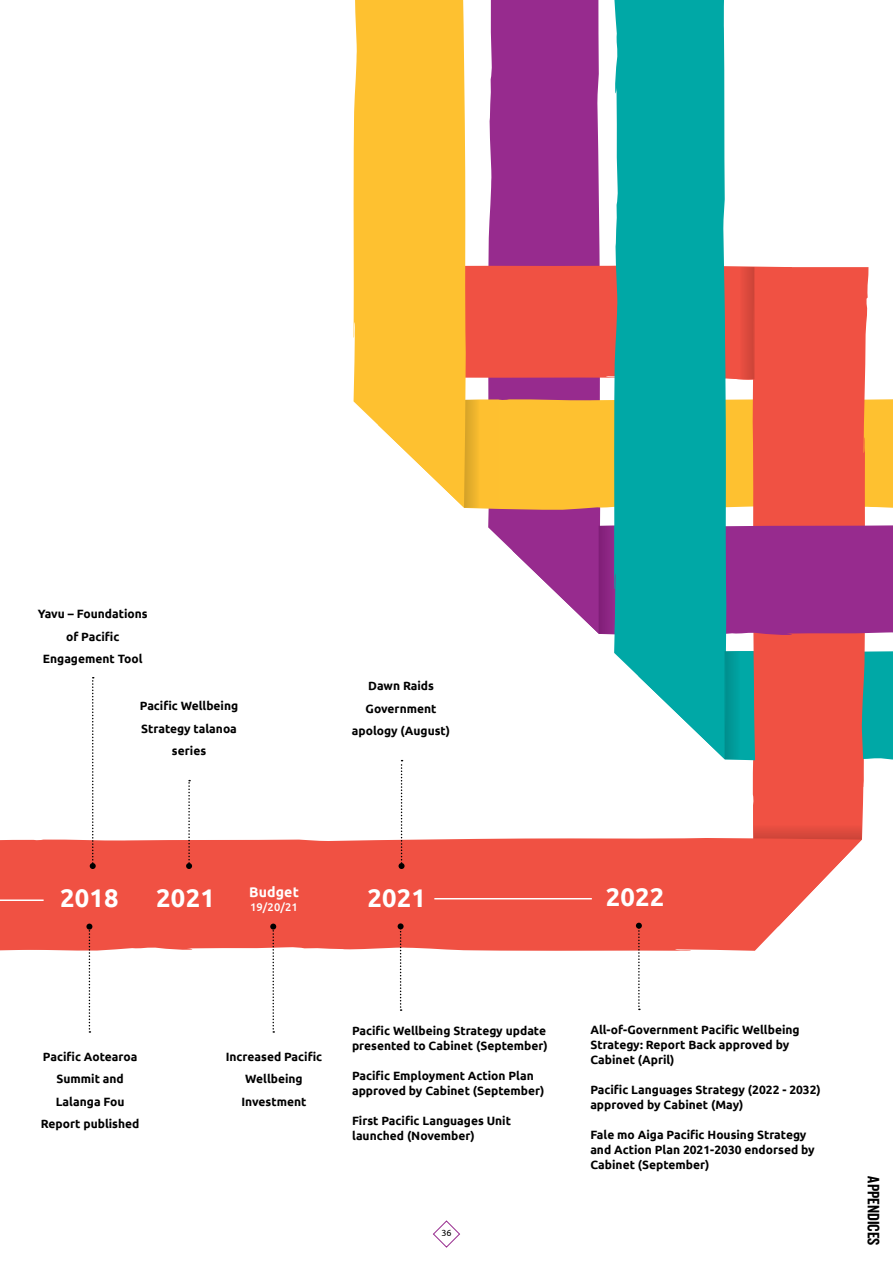
<style>
.page{position:relative;width:893px;height:1263px;background:#fff}
.page>*{position:absolute;margin:0;border:0;box-sizing:border-box;transform-origin:0 0}
.t1{font:700 25.5px "Ubuntu";letter-spacing:.01em;color:#fff}
.t2{font:17.25px "Knockout 49 Liteweight";color:#000}
.t3{font:700 14.1px "Ubuntu";letter-spacing:.01em;color:#fff}
.t4{font:700 12px/22.5px "Ubuntu";color:#000}
.t5{font:500 11.1px "Ubuntu";color:#fff}
.t6{font:9px "Ubuntu";color:#000}
</style>
<div class="page">
<svg style="left:433px;top:1220px;width:27px;height:28px"></svg>
<div style="left:96px;top:838px;width:540px;height:113px;background:#f05143"></div>
<svg style="left:488px;top:0;width:112px;height:550px;background:#9e3a96"></svg>
<div style="left:466px;top:265px;width:315px;height:116px;background:#f05143"></div>
<svg style="left:466px;top:398px;width:427px;height:115px;background:#fabe39"></svg>
<div style="left:753px;top:267px;width:116px;height:382px;background:#f05143"></div>
<svg style="left:614px;top:0;width:112px;height:674px;background:#16adaa"></svg>
<svg style="left:719px;top:267px;width:35px;height:112px;background:#bf5c51"></svg>
<svg style="left:466px;top:400px;width:33px;height:108px;background:#f5b92e"></svg>
<svg style="left:353px;top:0;width:113px;height:508px;background:#fdc848"></svg>
<svg style="left:512px;top:524px;width:381px;height:115px;background:#76669f"></svg>
<svg style="left:270px;top:923px;width:6px;height:110px"></svg>
<svg style="left:399px;top:760px;width:6px;height:109px"></svg>
<svg style="left:398px;top:923px;width:6px;height:88px"></svg>
<svg style="left:186px;top:780px;width:6px;height:89px"></svg>
<svg style="left:0;top:677px;width:96px;height:356px"></svg>
<svg style="left:636px;top:649px;width:257px;height:361px"></svg>
<hr style="left:434px;top:898px;width:158px;height:1px;background:#fff">
<hr style="left:0;top:899px;width:44px;height:2px;background:#fff">
<p class="t4" style="left:38px;top:602px;width:112px;text-align:center">Yavu – Foundations of Pacific<br>Engagement Tool</p>
<p class="t4" style="left:140px;top:694px;width:100px;text-align:center">Pacific Wellbeing<br>Strategy talanoa series</p>
<p class="t4" style="left:352px;top:675px;width:100px;text-align:center">Dawn Raids<br>Government apology (August)</p>
<h1 class="t1" style="left:60px;top:883px;width:60px">2018</h1>
<h1 class="t1" style="left:156px;top:883px;width:60px">2021</h1>
<p class="t3" style="left:249px;top:884px;width:51px">Budget</p>
<p class="t5" style="left:250px;top:900px;width:49px">19/20/21</p>
<h1 class="t1" style="left:367px;top:883px;width:60px">2021</h1>
<h1 class="t1" style="left:606px;top:882px;width:60px">2022</h1>
<p class="t4" style="left:41px;top:1045px;width:100px;text-align:center">Pacific Aotearoa<br>Summit and<br>Lalanga Fou<br>Report published</p>
<p class="t4" style="left:226px;top:1045px;width:98px;text-align:center">Increased Pacific<br>Wellbeing<br>Investment</p>
<p class="t4" style="left:352px;top:1023px;width:197px;line-height:15px">Pacific Wellbeing Strategy update presented to Cabinet (September)</p>
<p class="t4" style="left:352px;top:1068px;width:194px;line-height:15px">Pacific Employment Action Plan approved by Cabinet (September)</p>
<p class="t4" style="left:352px;top:1113px;width:161px;line-height:15px">First Pacific Languages Unit launched (November)</p>
<p class="t6" style="left:441px;top:1228px;width:12px">36</p>
<p class="t4" style="left:590px;top:1022px;width:211px;line-height:15px">All-of-Government Pacific Wellbeing<br>Strategy: Report Back approved by<br>Cabinet (April)</p>
<p class="t4" style="left:590px;top:1082px;width:232px;line-height:15px">Pacific Languages Strategy (2022 - 2032) approved by Cabinet (May)</p>
<p class="t4" style="left:590px;top:1127px;width:226px;line-height:15px">Fale mo Aiga Pacific Housing Strategy and Action Plan 2021-2030 endorsed by<br>Cabinet (September)</p>
<h2 class="t2" style="left:885px;top:1176px;width:71px;rotate:90deg">APPENDICES</h2>
</div>
